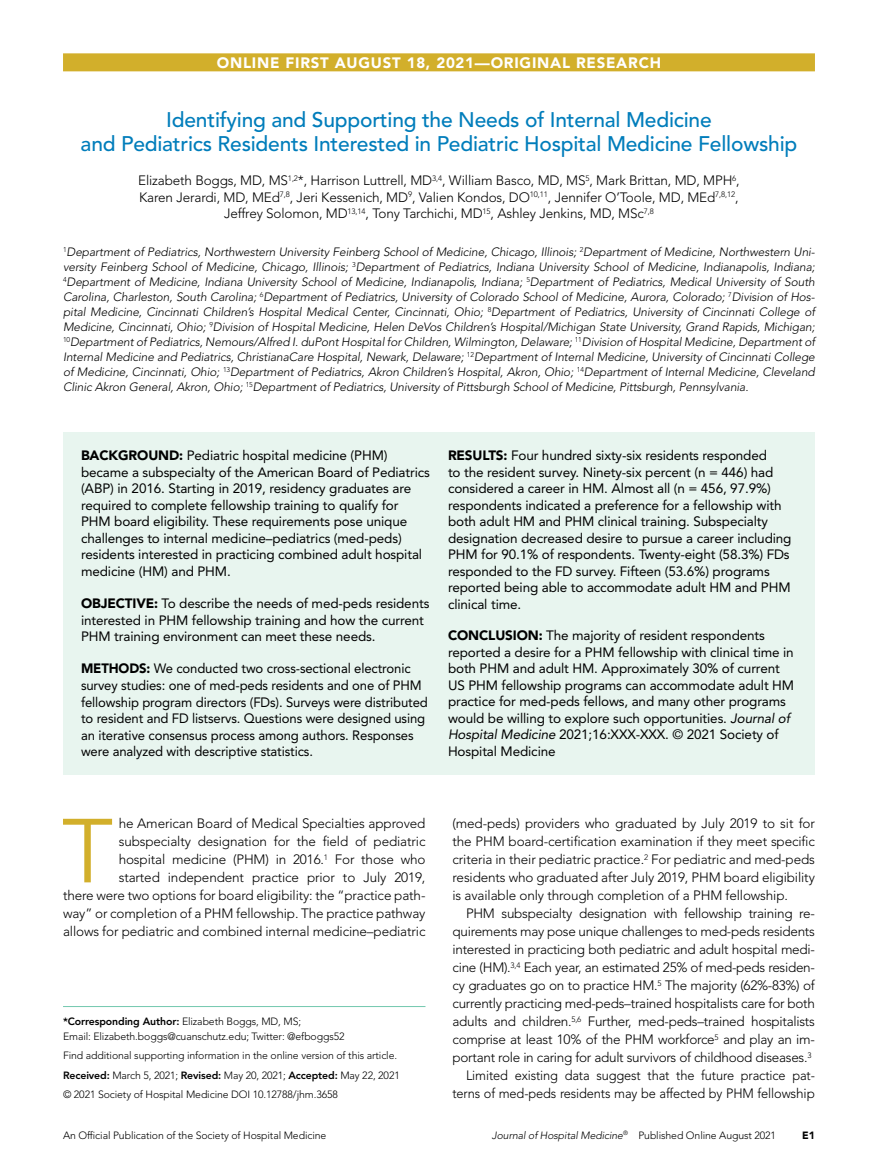
<style>
.page{position:relative;width:878px;height:1175px;background:#fff}
.page>*{position:absolute;margin:0;border:0;box-sizing:border-box;transform-origin:0 0}
.t1{font:89.7px "Avenir LT Std";color:#d2af2b}
.t2{font:500 21px/24px "Avenir LT Std";letter-spacing:-.01em;color:#007dbb;text-align:center}
.t3{font:900 15px "Avenir LT Std";letter-spacing:.05em;color:#fff}
.t4{font:13.5px/16.5px "Avenir LT Std";letter-spacing:-.01em;color:#000}
.t5{font:300 13.5px/18px "Avenir LT Std";letter-spacing:-.01em;color:#000;text-align:right}
.t6{font:italic 300 12px/15px "Avenir LT Std";letter-spacing:-.01em;color:#000;text-align:justify}
.t7{font:300 10.5px/19.5px "Avenir LT Std";letter-spacing:-.01em;color:#000}
.t8{font:italic 300 10.5px "Avenir LT Std";letter-spacing:-.01em;color:#000}
.t9{font:900 10.5px "Avenir LT Std";color:#000}
.s1{font-weight:900}
.s2{font-style:italic}
.s3{font-weight:800}
.s4{font-style:normal}
</style>
<div class="page">
<div style="left:63px;top:53px;width:751px;height:18px;background:#d2af2b"></div>
<hr style="left:63px;top:1006px;width:362px;height:1px;background:#73c8af">
<div style="left:63px;top:432px;width:751px;height:342px;background:#e8f5ef"></div>
<p class="t3" style="left:217px;top:54px;width:445px">ONLINE FIRST AUGUST 18, 2021—ORIGINAL RESEARCH</p>
<h2 class="t2" style="left:81px;top:108px;width:718px">Identifying and Supporting the Needs of Internal Medicine<br>and Pediatrics Residents Interested in Pediatric Hospital Medicine Fellowship</h2>
<p class="t5" style="left:138px;top:172px;width:603px;line-height:16.5px;text-align:center">Elizabeth Boggs, MD, MS<sup>1,2</sup>*, Harrison Luttrell, MD<sup>3,4</sup>, William Basco, MD, MS<sup>5</sup>, Mark Brittan, MD, MPH<sup>6</sup>,<br>Karen Jerardi, MD, MEd<sup>7,8</sup>, Jeri Kessenich, MD<sup>9</sup>, Valien Kondos, DO<sup>10,11</sup>, Jennifer O’Toole, MD, MEd<sup>7,8,12</sup>,<br>Jeffrey Solomon, MD<sup>13,14</sup>, Tony Tarchichi, MD<sup>15</sup>, Ashley Jenkins, MD, MSc<sup>7,8</sup></p>
<p class="t6" style="left:63px;top:244px;width:753px"><sup>1</sup>Department of Pediatrics, Northwestern University Feinberg School of Medicine, Chicago, Illinois; <sup>2</sup>Department of Medicine, Northwestern Uni&shy;versity Feinberg School of Medicine, Chicago, Illinois; <sup>3</sup>Department of Pediatrics, Indiana University School of Medicine, Indianapolis, Indiana; <sup>4</sup>Department of Medicine, Indiana University School of Medicine, Indianapolis, Indiana; <sup>5</sup>Department of Pediatrics, Medical University of South Carolina, Charleston, South Carolina; <sup>6</sup>Department of Pediatrics, University of Colorado School of Medicine, Aurora, Colorado; <sup>7</sup>Division of Hos&shy;pital Medicine, Cincinnati Children’s Hospital Medical Center, Cincinnati, Ohio; <sup>8</sup>Department of Pediatrics, University of Cincinnati College of Medicine, Cincinnati, Ohio; <sup>9</sup>Division of Hospital Medicine, Helen DeVos Children’s Hospital/Michigan State University, Grand Rapids, Michigan; <sup>10</sup>Department of Pediatrics, Nemours/Alfred I. duPont Hospital for Children, Wilmington, Delaware; <sup>11</sup>Division of Hospital Medicine, Department of Internal Medicine and Pediatrics, ChristianaCare Hospital, Newark, Delaware; <sup>12</sup>Department of Internal Medicine, University of Cincinnati College of Medicine, Cincinnati, Ohio; <sup>13</sup>Department of Pediatrics, Akron Children’s Hospital, Akron, Ohio; <sup>14</sup>Department of Internal Medicine, Cleveland Clinic Akron General, Akron, Ohio; <sup>15</sup>Department of Pediatrics, University of Pittsburgh School of Medicine, Pittsburgh, Pennsylvania.</p>
<p class="t4" style="left:81px;top:447px;width:350px"><span class="s1">BACKGROUND:</span> Pediatric hospital medicine (PHM) became a subspecialty of the American Board of Pediatrics (ABP) in 2016. Starting in 2019, residency graduates are required to complete fellowship training to qualify for PHM board eligibility. These requirements pose unique challenges to internal medicine–pediatrics (med-peds) residents interested in practicing combined adult hospital medicine (HM) and PHM.</p>
<p class="t4" style="left:81px;top:595px;width:350px"><span class="s1">OBJECTIVE:</span> To describe the needs of med-peds residents interested in PHM fellowship training and how the current<br>PHM training environment can meet these needs.</p>
<p class="t4" style="left:81px;top:660px;width:348px"><span class="s1">METHODS:</span> We conducted two cross-sectional electronic survey studies: one of med-peds residents and one of PHM fellowship program directors (FDs). Surveys were distributed to resident and FD listservs. Questions were designed using an iterative consensus process among authors. Responses were analyzed with descriptive statistics.</p>
<p class="t4" style="left:448px;top:447px;width:345px"><span class="s1">RESULTS:</span> Four hundred sixty-six residents responded<br>to the resident survey. Ninety-six percent (n = 446) had considered a career in HM. Almost all (n = 456, 97.9%) respondents indicated a preference for a fellowship with both adult HM and PHM clinical training. Subspecialty designation decreased desire to pursue a career including PHM for 90.1% of respondents. Twenty-eight (58.3%) FDs responded to the FD survey. Fifteen (53.6%) programs reported being able to accommodate adult HM and PHM clinical time.</p>
<p class="t4" style="left:448px;top:627px;width:347px"><span class="s1">CONCLUSION:</span> The majority of resident respondents reported a desire for a PHM fellowship with clinical time in both PHM and adult HM. Approximately 30% of current US PHM fellowship programs can accommodate adult HM practice for med-peds fellows, and many other programs would be willing to explore such opportunities. <span class="s2">Journal of Hospital Medicine</span> 2021;16:XXX-XXX. © 2021 Society of Hospital Medicine</p>
<p class="t5" style="left:63px;top:814px;width:364px">he American Board of Medical Specialties approved subspecialty designation for the field of pediatric<br>hospital medicine (PHM) in 2016.<sup>1</sup> For those who<br>started independent practice prior to July 2019,<br>there were two options for board eligibility: the “practice path&shy;way” or completion of a PHM fellowship. The practice pathway allows for pediatric and combined internal medicine–pediatric</p>
<p class="t5" style="left:452px;top:814px;width:364px;text-align:justify">(med-peds) providers who graduated by July 2019 to sit for the PHM board-certification examination if they meet specific criteria in their pediatric practice.<sup>2</sup> For pediatric and med-peds residents who graduated after July 2019, PHM board eligibility is available only through completion of a PHM fellowship.</p>
<h1 class="t1" style="left:62px;top:799px;width:53px">T</h1>
<p class="t5" style="left:452px;top:904px;width:364px">PHM subspecialty designation with fellowship training re&shy;quirements may pose unique challenges to med-peds residents interested in practicing both pediatric and adult hospital medi&shy;cine (HM).<sup>3,4</sup> Each year, an estimated 25% of med-peds residen&shy;cy graduates go on to practice HM.<sup>5</sup> The majority (62%-83%) of currently practicing med-peds–trained hospitalists care for both adults and children.<sup>5,6</sup> Further, med-peds–trained hospitalists comprise at least 10% of the PHM workforce<sup>5</sup> and play an im&shy;portant role in caring for adult survivors of childhood diseases.<sup>3<br></sup>Limited existing data suggest that the future practice pat&shy;terns of med-peds residents may be affected by PHM fellowship</p>
<p class="t7" style="left:63px;top:1013px;width:283px;line-height:15px"><span class="s3">*Corresponding Author:</span> Elizabeth Boggs, MD, MS;<br>Email: Elizabeth.boggs@cuanschutz.edu; Twitter: @efboggs52</p>
<p class="t7" style="left:63px;top:1046px;width:338px">Find additional supporting information in the online version of this article.<br><span class="s3">Received:</span> March 5, 2021; <span class="s3">Revised:</span> May 20, 2021; <span class="s3">Accepted:</span> May 22, 2021 © 2021 Society of Hospital Medicine DOI 10.12788/jhm.3658</p>
<p class="t7" style="left:63px;top:1125px;width:265px">An Official Publication of the Society of Hospital Medicine</p>
<p class="t8" style="left:492px;top:1129px;width:286px">Journal of Hospital Medicine<sup>®</sup> <span class="s4">Published Online August 2021</span></p>
<p class="t9" style="left:802px;top:1128px;width:14px">E1</p>
</div>
